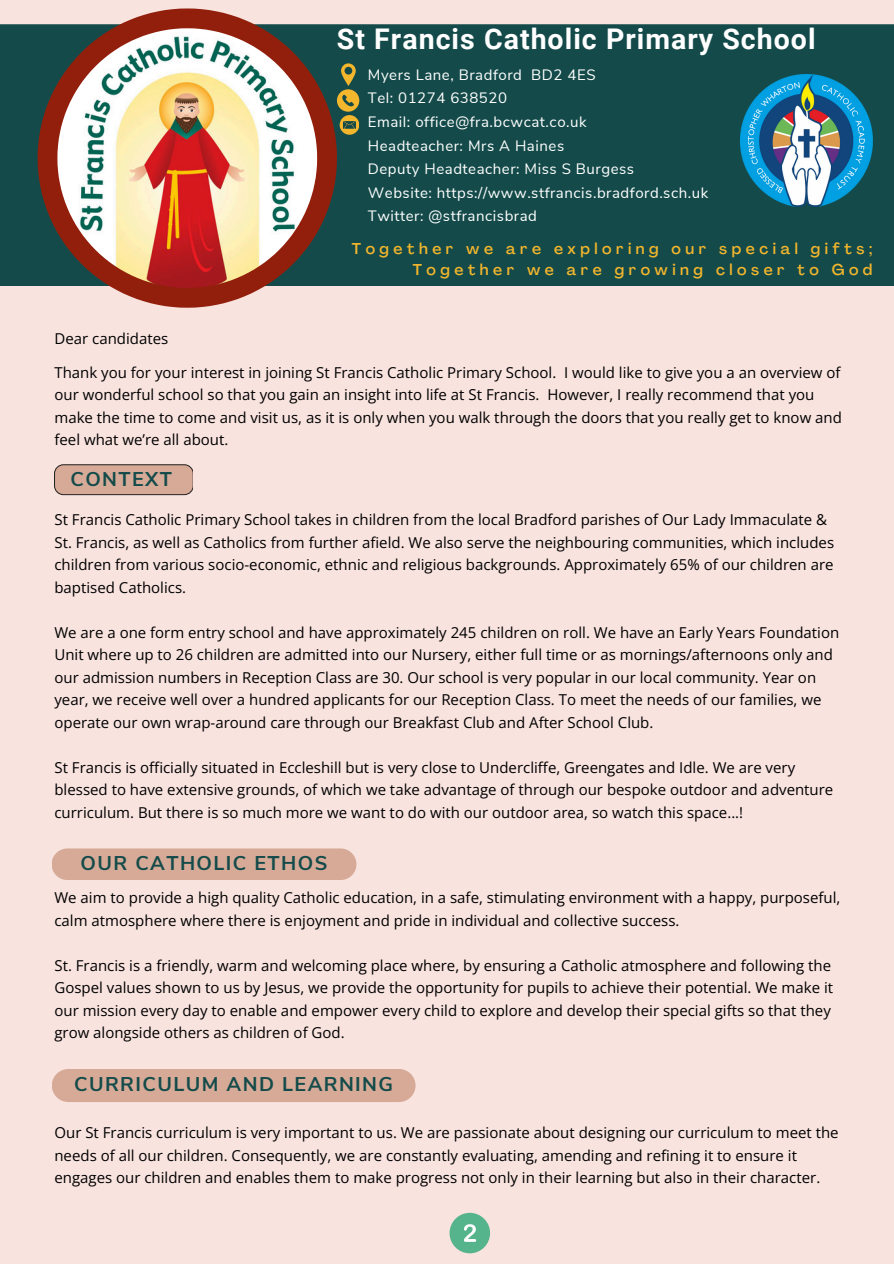
<style>
.page{position:relative;width:894px;height:1264px;background:#fff}
.page>*{position:absolute;margin:0;border:0;box-sizing:border-box;transform-origin:0 0}
.t1{font:700 28.5px "Roboto";letter-spacing:.035em;color:#fff}
.t2{font:700 19.8px "Nunito Sans";letter-spacing:.07em;color:#144b4a}
.t3{font:500 15.45px/21.3px "Agrandir";letter-spacing:.295em;color:#f4b62c;text-align:right}
.t4{font:15px/22.5px "Open Sans";color:#000}
.t5{font:15px "Nunito Sans";letter-spacing:.035em;color:#fff}
</style>
<div class="page">
<div style="left:0;top:0;width:893px;height:1263px;background:#f8e3df"></div>
<div style="left:0;top:24px;width:893px;height:262px;background:#144b4a"></div>
<svg style="left:38px;top:8px;width:299px;height:300px"></svg>
<img style="left:57px;top:28px;width:260px;height:260px">
<svg style="left:337px;top:63px;width:22px;height:71px"></svg>
<img style="left:740px;top:75px;width:132px;height:131px">
<div style="left:54px;top:465px;width:139px;height:29px;background:#d6aa97;border-radius:9px"></div>
<div style="left:54px;top:464px;width:139px;height:30px;border:1px solid #231f20;border-radius:9px"></div>
<div style="left:52px;top:848px;width:304px;height:32px;background:#d6aa97;border-radius:16px"></div>
<div style="left:52px;top:1068px;width:363px;height:33px;background:#d6aa97;border-radius:17px"></div>
<div style="left:449px;top:1212px;width:41px;height:41px;background:#56b48c;border-radius:50%"></div>
<svg style="left:464px;top:1224px;width:12px;height:17px"></svg>
<p class="t1" style="left:337px;top:23px;width:480px">St Francis Catholic Primary School</p>
<p class="t5" style="left:368px;top:64px;width:229px">Myers Lane, Bradford BD2 4ES</p>
<p class="t5" style="left:368px;top:88px;width:141px">Tel: 01274 638520</p>
<p class="t5" style="left:368px;top:112px;width:220px">Email: office@fra.bcwcat.co.uk</p>
<p class="t5" style="left:368px;top:135px;width:198px">Headteacher: Mrs A Haines</p>
<p class="t5" style="left:368px;top:159px;width:268px">Deputy Headteacher: Miss S Burgess</p>
<p class="t5" style="left:368px;top:183px;width:342px">Website: https://www.stfrancis.bradford.sch.uk</p>
<p class="t5" style="left:368px;top:206px;width:171px">Twitter: @stfrancisbrad</p>
<p class="t3" style="left:352px;top:239px;width:522px">Together we are exploring our special gifts;<br>Together we are growing closer to God</p>
<h1 class="t4" style="left:54px;top:327px;width:115px">Dear candidates</h1>
<p class="t4" style="left:54px;top:361px;width:788px">Thank you for your interest in joining St Francis Catholic Primary School. I would like to give you a an overview of our wonderful school so that you gain an insight into life at St Francis. However, I really recommend that you make the time to come and visit us, as it is only when you walk through the doors that you really get to know and feel what we’re all about.</p>
<p class="t2" style="left:70px;top:466px;width:103px">CONTEXT</p>
<p class="t4" style="left:54px;top:508px;width:781px">St Francis Catholic Primary School takes in children from the local Bradford parishes of Our Lady Immaculate &amp; St. Francis, as well as Catholics from further afield. We also serve the neighbouring communities, which includes children from various socio-economic, ethnic and religious backgrounds. Approximately 65% of our children are baptised Catholics.</p>
<p class="t4" style="left:54px;top:620px;width:786px">We are a one form entry school and have approximately 245 children on roll. We have an Early Years Foundation Unit where up to 26 children are admitted into our Nursery, either full time or as mornings/afternoons only and our admission numbers in Reception Class are 30. Our school is very popular in our local community. Year on year, we receive well over a hundred applicants for our Reception Class. To meet the needs of our families, we operate our own wrap-around care through our Breakfast Club and After School Club.</p>
<h2 class="t4" style="left:54px;top:755px;width:780px">St Francis is officially situated in Eccleshill but is very close to Undercliffe, Greengates and Idle. We are very blessed to have extensive grounds, of which we take advantage of through our bespoke outdoor and adventure curriculum. But there is so much more we want to do with our outdoor area, so watch this space...!</h2>
<p class="t2" style="left:81px;top:849px;width:248px">OUR CATHOLIC ETHOS</p>
<p class="t4" style="left:54px;top:886px;width:787px">We aim to provide a high quality Catholic education, in a safe, stimulating environment with a happy, purposeful, calm atmosphere where there is enjoyment and pride in individual and collective success.</p>
<p class="t4" style="left:54px;top:953px;width:780px">St. Francis is a friendly, warm and welcoming place where, by ensuring a Catholic atmosphere and following the Gospel values shown to us by Jesus, we provide the opportunity for pupils to achieve their potential. We make it our mission every day to enable and empower every child to explore and develop their special gifts so that they grow alongside others as children of God.</p>
<p class="t2" style="left:74px;top:1071px;width:320px">CURRICULUM AND LEARNING</p>
<h1 class="t4" style="left:54px;top:1120px;width:785px">Our St Francis curriculum is very important to us. We are passionate about designing our curriculum to meet the needs of all our children. Consequently, we are constantly evaluating, amending and refining it to ensure it engages our children and enables them to make progress not only in their learning but also in their character.</h1>
</div>
